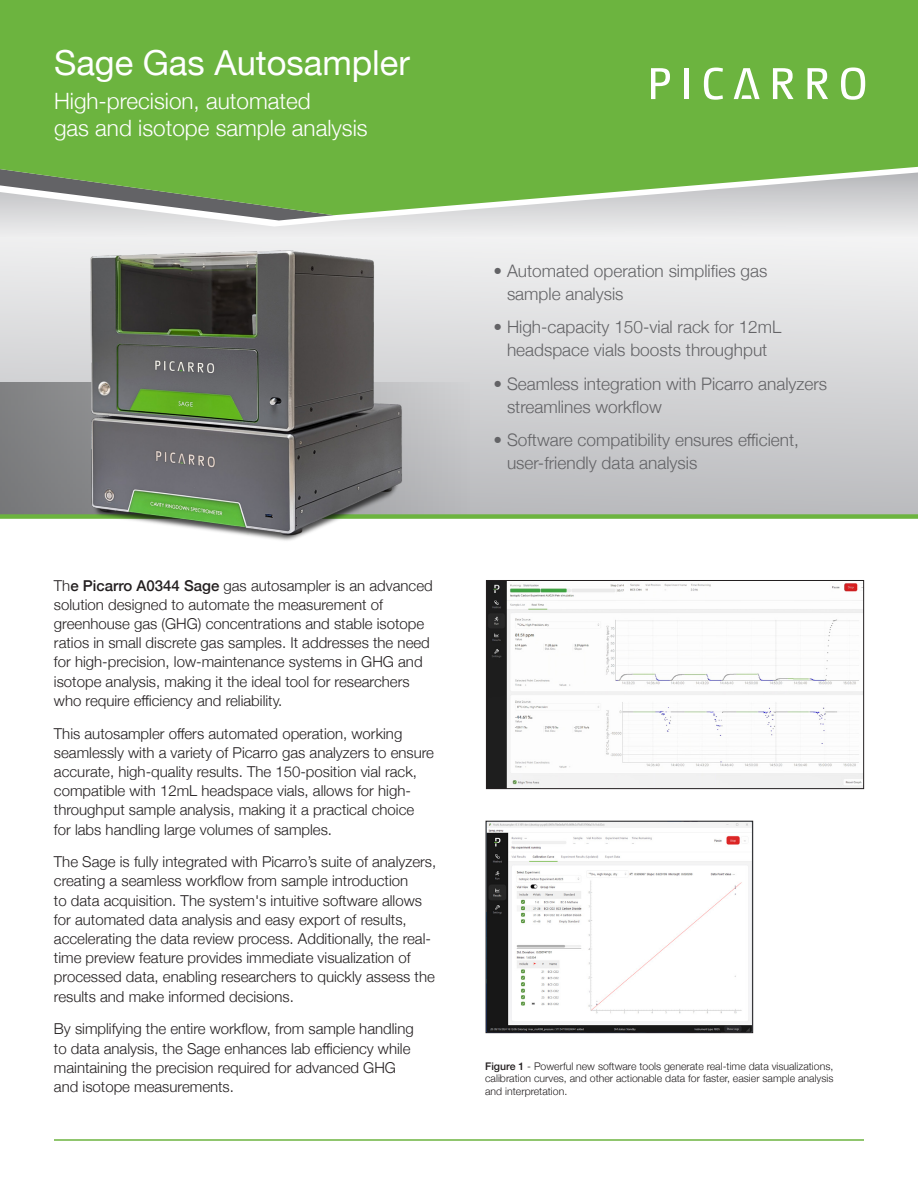
<style>
.page{position:relative;width:918px;height:1188px;background:#fff}
.page>*{position:absolute;margin:0;border:0;box-sizing:border-box;transform-origin:0 0}
.t1{font:34.5px "Helvetica Neue";color:#fff}
.t2{font:300 22.5px "Helvetica Neue";color:#fff}
.t3{font:300 17.25px/23.2px "Helvetica Neue";color:#636366}
.t4{font:300 15px/19.2px "Helvetica Neue";color:#231f20}
.t5{font:300 10.5px/12.6px "Helvetica Neue";color:#231f20;text-align:justify}
.s1{font-weight:500}
</style>
<div class="page">
<svg style="left:0;top:237px;width:918px;height:277px;background:#d7d7d9"></svg>
<div style="left:0;top:156px;width:918px;height:81px;background:#ebebec"></div>
<svg style="left:0;top:382px;width:469px;height:132px;background:#9b9b9d"></svg>
<svg style="left:0;top:215px;width:918px;height:11px"></svg>
<svg style="left:0;top:215px;width:337px;height:5px"></svg>
<svg style="left:0;top:0;width:918px;height:215px;background:#76b64e"></svg>
<svg style="left:651px;top:68px;width:19px;height:31px"></svg>
<hr style="left:684px;top:68px;width:4px;height:31px;background:#fff">
<svg style="left:704px;top:68px;width:19px;height:32px"></svg>
<svg style="left:773px;top:68px;width:21px;height:31px"></svg>
<svg style="left:808px;top:68px;width:20px;height:31px"></svg>
<svg style="left:841px;top:68px;width:24px;height:32px"></svg>
<svg style="left:734px;top:68px;width:26px;height:31px"></svg>
<div style="left:0;top:514px;width:918px;height:5px;background:#6cb43f"></div>
<hr style="left:54px;top:1139px;width:810px;height:2px;background:#6cb43f">
<img style="left:64px;top:237px;width:355px;height:304px">
<img style="left:488px;top:823px;width:263px;height:208px">
<div style="left:486px;top:821px;width:267px;height:212px;border:1px solid #231f20"></div>
<img style="left:488px;top:582px;width:374px;height:205px">
<div style="left:486px;top:580px;width:378px;height:209px;border:1px solid #231f20"></div>
<p class="t1" style="left:54px;top:38px;width:357px">Sage Gas Autosampler</p>
<p class="t2" style="left:54px;top:83px;width:258px">High-precision, automated</p>
<p class="t2" style="left:54px;top:110px;width:315px">gas and isotope sample analysis</p>
<p class="t4" style="left:54px;top:575px;width:380px">Th<span class="s1">e Picarro A0344 Sage</span> gas autosampler is an advanced solution designed to automate the measurement of greenhouse gas (GHG) concentrations and stable isotope ratios in small discrete gas samples. It addresses the need for high-precision, low-maintenance systems in GHG and isotope analysis, making it the ideal tool for researchers who require efficiency and reliability.</p>
<p class="t4" style="left:54px;top:722px;width:382px">This autosampler offers automated operation, working seamlessly with a variety of Picarro gas analyzers to ensure accurate, high-quality results. The 150-position vial rack, compatible with 12mL headspace vials, allows for high&shy;throughput sample analysis, making it a practical choice for labs handling large volumes of samples.</p>
<p class="t4" style="left:54px;top:851px;width:384px">The Sage is fully integrated with Picarro’s suite of analyzers, creating a seamless workflow from sample introduction<br>to data acquisition. The system's intuitive software allows for automated data analysis and easy export of results, accelerating the data review process. Additionally, the real&shy;time preview feature provides immediate visualization of processed data, enabling researchers to quickly assess the results and make informed decisions.</p>
<p class="t4" style="left:54px;top:1018px;width:361px">By simplifying the entire workflow, from sample handling to data analysis, the Sage enhances lab efficiency while maintaining the precision required for advanced GHG and isotope measurements.</p>
<p class="t3" style="left:507px;top:258px;width:262px;text-indent:-14px">• Automated operation simplifies gas sample analysis</p>
<p class="t3" style="left:494px;top:314px;width:290px;text-align:center">• High-capacity 150-vial rack for 12mL headspace vials boosts throughput</p>
<p class="t3" style="left:507px;top:371px;width:322px;text-indent:-14px">• Seamless integration with Picarro analyzers streamlines workflow</p>
<p class="t3" style="left:507px;top:427px;width:294px;text-indent:-14px">• Software compatibility ensures efficient, user-friendly data analysis</p>
<p class="t5" style="left:485px;top:1059px;width:350px"><span class="s1">Figure 1</span> - Powerful new software tools generate real-time data visualizations, calibration curves, and other actionable data for faster, easier sample analysis and interpretation.</p>
</div>
